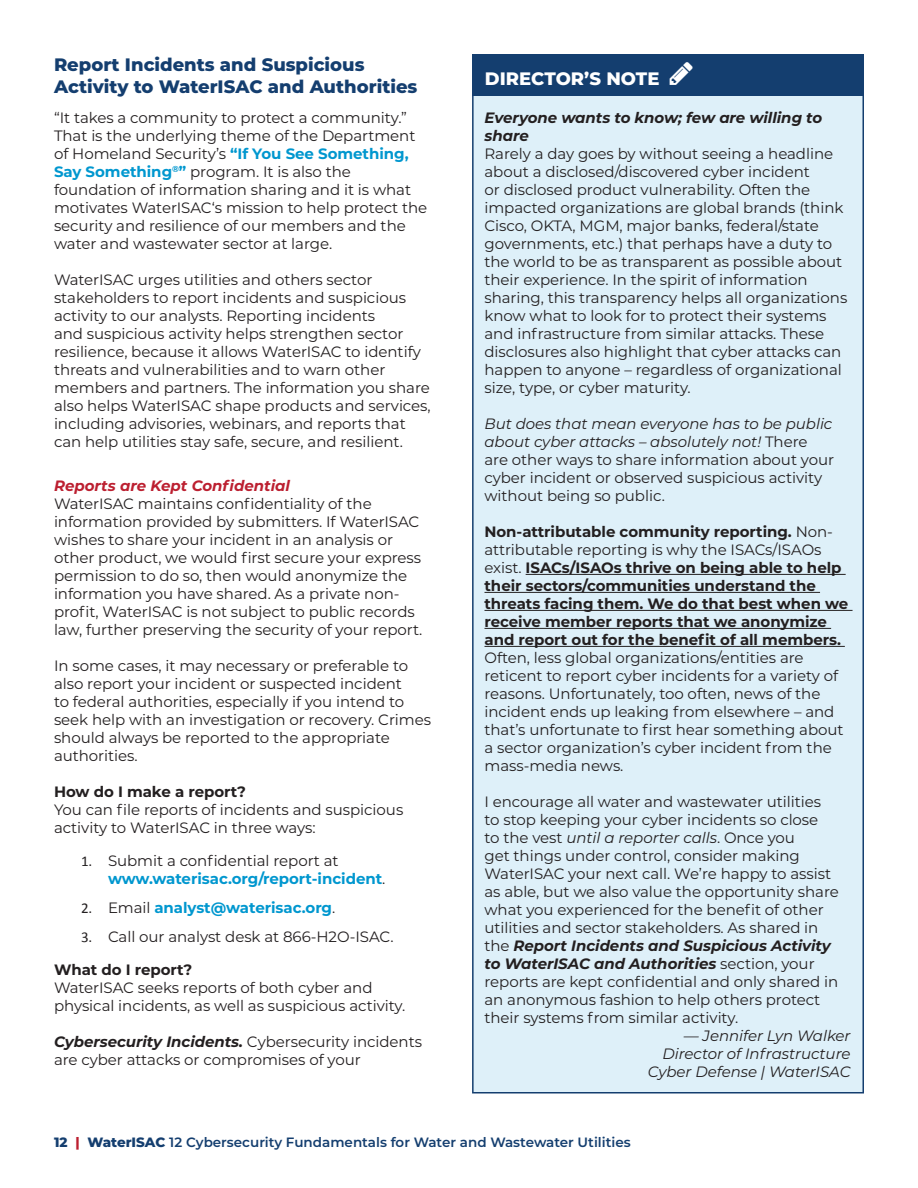
<style>
.page{position:relative;width:918px;height:1188px;background:#fff}
.page>*{position:absolute;margin:0;border:0;box-sizing:border-box;transform-origin:0 0}
.Subhead_Blue{font:800 18px/21.6px "Montserrat";color:#143e6f}
.Reversed_subhead{font:800 18px "Montserrat";color:#fff}
.Body_Text{font:15px/18px "Montserrat";letter-spacing:-.005em;color:#231f20}
.t1{font:700 15px/18px "Montserrat";letter-spacing:-.005em;color:#0097cf}
.Body_Text-2{font:italic 15px/18px "Montserrat";letter-spacing:-.005em;color:#231f20;text-align:right}
.Body_Text-3{font:italic 700 15px/18px "Montserrat";letter-spacing:-.005em;color:#231f20}
.Body_Text-4{font:700 15px "Montserrat";letter-spacing:-.005em;color:#231f20}
.Subhead2{font:italic 700 15px "Montserrat";color:#bc1f30}
.t2{font:600 13.5px "Montserrat";color:#143e6f}
.s1{font-weight:700;color:#0097cf}
.s2{font-family:"Calibri";font-weight:400;color:#231f20}
.s3{font-weight:400;color:#231f20}
.s4{font-family:"Calibri"}
.s5{font-weight:700;font-style:italic}
.s6{font-style:italic}
.s7{font-weight:700}
.s8{font-weight:800}
.s9{font-weight:800;color:#bc1f30}
</style>
<div class="page">
<div style="left:472px;top:54px;width:392px;height:1040px;background:#def0f9;border:2px solid #143e6f"></div>
<div style="left:472px;top:55px;width:391px;height:41px;background:#143e6f"></div>
<hr style="left:526px;top:574px;width:320px;height:1px;background:#231f20">
<hr style="left:484px;top:592px;width:336px;height:1px;background:#231f20">
<hr style="left:484px;top:610px;width:369px;height:1px;background:#231f20">
<hr style="left:484px;top:628px;width:347px;height:1px;background:#231f20">
<hr style="left:484px;top:646px;width:361px;height:1px;background:#231f20">
<p class="Subhead_Blue" style="left:54px;top:53px;width:365px">Report Incidents and Suspicious<br>Activity to WaterISAC and Authorities</p>
<p class="Body_Text" style="left:54px;top:108px;width:375px">“It takes a community to protect a community.” That is the underlying theme of the Department of Homeland Security’s <span class="s1">“If You See Something, Say Something</span><sup>®</sup><span class="s1">”</span> program. It is also the foundation of information sharing and it is what motivates WaterISAC‘s mission to help protect the security and resilience of our members and the water and wastewater sector at large.</p>
<p class="Body_Text" style="left:54px;top:270px;width:378px">WaterISAC urges utilities and others sector stakeholders to report incidents and suspicious activity to our analysts. Reporting incidents<br>and suspicious activity helps strengthen sector resilience, because it allows WaterISAC to identify threats and vulnerabilities and to warn other members and partners. The information you share also helps WaterISAC shape products and services, including advisories, webinars, and reports that can help utilities stay safe, secure, and resilient.</p>
<p class="Subhead2" style="left:54px;top:474px;width:238px">Reports are Kept Confidential</p>
<p class="Body_Text" style="left:54px;top:494px;width:370px">WaterISAC maintains confidentiality of the information provided by submitters. If WaterISAC wishes to share your incident in an analysis or other product, we would first secure your express permission to do so, then would anonymize the information you have shared. As a private non&shy;profit, WaterISAC is not subject to public records law, further preserving the security of your report.</p>
<p class="Body_Text" style="left:54px;top:656px;width:379px">In some cases, it may necessary or preferable to also report your incident or suspected incident<br>to federal authorities, especially if you intend to seek help with an investigation or recovery. Crimes should always be reported to the appropriate authorities.</p>
<p class="Body_Text-4" style="left:54px;top:780px;width:193px">How do I make a report?</p>
<p class="Body_Text" style="left:54px;top:800px;width:351px">You can file reports of incidents and suspicious activity to WaterISAC in three ways:</p>
<p class="t1" style="left:108px;top:850px;width:279px;text-indent:-27px"><span class="s2">1.</span> <span class="s3">Submit a confidential report at </span>www.waterisac.org/report-incident<span class="s3">.</span></p>
<p class="t1" style="left:81px;top:897px;width:256px"><span class="s2">2.</span> <span class="s3">Email</span> analyst@waterisac.org<span class="s3">.</span></p>
<p class="Body_Text" style="left:81px;top:927px;width:314px"><span class="s4">3.</span> Call our analyst desk at 866-H2O-ISAC.</p>
<p class="Body_Text-4" style="left:54px;top:958px;width:140px">What do I report?</p>
<p class="Body_Text" style="left:54px;top:978px;width:353px">WaterISAC seeks reports of both cyber and physical incidents, as well as suspicious activity.</p>
<p class="Body_Text" style="left:54px;top:1032px;width:370px"><span class="s5">Cybersecurity Incidents.</span> Cybersecurity incidents are cyber attacks or compromises of your</p>
<p class="Reversed_subhead" style="left:485px;top:65px;width:176px">DIRECTOR’S NOTE</p>
<p class="Body_Text-3" style="left:484px;top:108px;width:339px">Everyone wants to know; few are willing to share</p>
<p class="Body_Text" style="left:484px;top:144px;width:364px">Rarely a day goes by without seeing a headline about a disclosed/discovered cyber incident<br>or disclosed product vulnerability. Often the impacted organizations are global brands (think Cisco, OKTA, MGM, major banks, federal/state governments, etc.) that perhaps have a duty to the world to be as transparent as possible about their experience. In the spirit of information sharing, this transparency helps all organizations know what to look for to protect their systems and infrastructure from similar attacks. These disclosures also highlight that cyber attacks can happen to anyone – regardless of organizational size, type, or cyber maturity.</p>
<p class="Body_Text" style="left:484px;top:414px;width:351px"><span class="s6">But does that mean everyone has to be public about cyber attacks – absolutely not!</span> There are other ways to share information about your cyber incident or observed suspicious activity without being so public.</p>
<p class="Body_Text" style="left:484px;top:522px;width:365px"><span class="s7">Non-attributable community reporting.</span> Non&shy;attributable reporting is why the ISACs/ISAOs exist. <span class="s7">ISACs/ISAOs thrive on being able to help their sectors/communities understand the threats facing them. We do that best when we receive member reports that we anonymize and report out for the benefit of all members.<br></span>Often, less global organizations/entities are reticent to report cyber incidents for a variety of reasons. Unfortunately, too often, news of the incident ends up leaking from elsewhere – and that’s unfortunate to first hear something about a sector organization’s cyber incident from the mass-media news.</p>
<p class="Body_Text" style="left:484px;top:792px;width:356px">I encourage all water and wastewater utilities to stop keeping your cyber incidents so close<br>to the vest <span class="s6">until a reporter calls</span>. Once you<br>get things under control, consider making WaterISAC your next call. We’re happy to assist as able, but we also value the opportunity share what you experienced for the benefit of other utilities and sector stakeholders. As shared in the <span class="s5">Report Incidents and Suspicious Activity to WaterISAC and Authorities</span> section, your reports are kept confidential and only shared in an anonymous fashion to help others protect their systems from similar activity.</p>
<p class="Body_Text-2" style="left:684px;top:1026px;width:168px">— Jennifer Lyn Walker</p>
<p class="Body_Text-2" style="left:648px;top:1044px;width:204px">Director of Infrastructure<br>Cyber Defense | WaterISAC</p>
<p class="t2" style="left:54px;top:1133px;width:578px"><span class="s8">12</span> <span class="s9">|</span> <span class="s8">WaterISAC</span> 12 Cybersecurity Fundamentals for Water and Wastewater Utilities</p>
</div>
